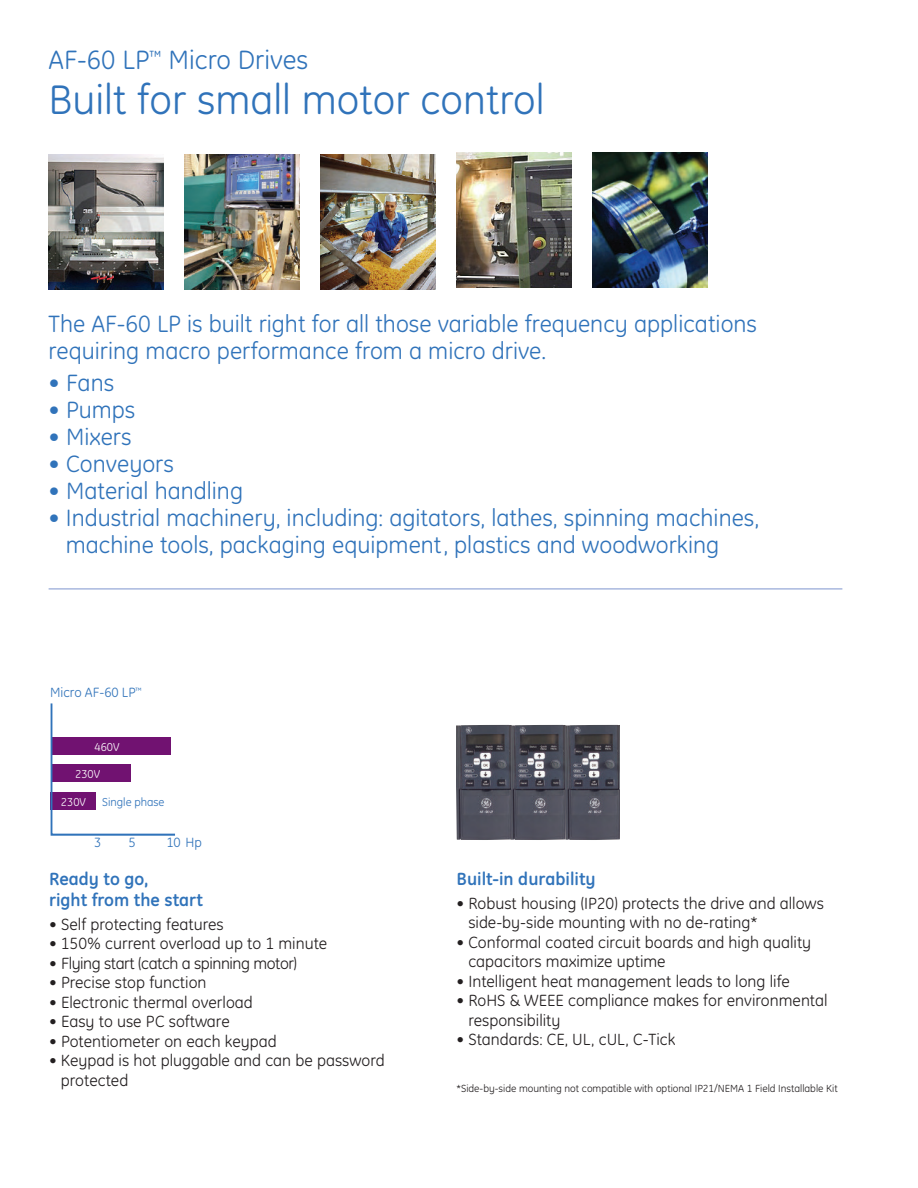
<style>
.page{position:relative;width:918px;height:1188px;background:#fff}
.page>*{position:absolute;margin:0;border:0;box-sizing:border-box;transform-origin:0 0}
.t1{font:42px "GE Inspira";color:#3073ba}
.t2{font:27px "GE Inspira";color:#3073ba}
.t3{font:24px/27px "GE Inspira";color:#3073ba}
.t4{font:700 18px/21px "GE Inspira";color:#3073ba}
.t5{font:16.5px/19.5px "GE Inspira";color:#231f20}
.t6{font:16.5px "GE Inspira";letter-spacing:-.025em;color:#231f20}
.t7{font:13.65px "GE Inspira";color:#3073ba}
.t8{font:11.7px "GE Inspira";color:#fff}
.t9{font:11.7px "GE Inspira";color:#3073ba}
.t10{font:10.5px "GE Inspira";color:#231f20}
</style>
<div class="page">
<img style="left:49px;top:155px;width:114px;height:135px">
<img style="left:184px;top:155px;width:115px;height:135px">
<img style="left:320px;top:155px;width:115px;height:135px">
<img style="left:457px;top:152px;width:115px;height:135px">
<img style="left:593px;top:152px;width:115px;height:135px">
<hr style="left:49px;top:588px;width:793px;height:2px;background:#a9b8de">
<svg style="left:50px;top:703px;width:125px;height:133px"></svg>
<img style="left:456px;top:725px;width:164px;height:115px">
<h2 class="t2" style="left:49px;top:50px;width:261px">AF-60 LP<sup>™</sup> Micro Drives</h2>
<h1 class="t1" style="left:49px;top:85px;width:497px">Built for small motor control</h1>
<h3 class="t3" style="left:49px;top:313px;width:710px">The AF-60 LP is built right for all those variable frequency applications requiring macro performance from a micro drive.</h3>
<h3 class="t3" style="left:49px;top:371px;width:67px">• Fans</h3>
<h3 class="t3" style="left:49px;top:398px;width:88px">• Pumps</h3>
<h3 class="t3" style="left:49px;top:425px;width:85px">• Mixers</h3>
<h3 class="t3" style="left:49px;top:452px;width:127px">• Conveyors</h3>
<h3 class="t3" style="left:49px;top:479px;width:196px">• Material handling</h3>
<h3 class="t3" style="left:66px;top:506px;width:695px;text-indent:-17px">• Industrial machinery, including: agitators, lathes, spinning machines, machine tools, packaging equipment, plastics and woodworking</h3>
<p class="t7" style="left:50px;top:688px;width:93px">Micro AF-60 LP<sup>™</sup></p>
<p class="t8" style="left:94px;top:743px;width:27px">460V</p>
<p class="t8" style="left:75px;top:770px;width:27px">230V</p>
<p class="t8" style="left:61px;top:798px;width:27px">230V</p>
<p class="t9" style="left:102px;top:798px;width:64px">Single phase</p>
<p class="t7" style="left:94px;top:838px;width:9px">3</p>
<p class="t7" style="left:128px;top:838px;width:9px">5</p>
<p class="t7" style="left:166px;top:838px;width:37px">10 Hp</p>
<p class="t4" style="left:49px;top:870px;width:155px">Ready to go,<br>right from the start</p>
<p class="t5" style="left:49px;top:916px;width:176px">• Self protecting features</p>
<p class="t5" style="left:49px;top:936px;width:280px">• 150% current overload up to 1 minute</p>
<p class="t6" style="left:49px;top:958px;width:249px">• Flying start (catch a spinning motor)</p>
<p class="t5" style="left:49px;top:975px;width:159px">• Precise stop function</p>
<p class="t5" style="left:49px;top:994px;width:205px">• Electronic thermal overload</p>
<p class="t5" style="left:49px;top:1014px;width:182px">• Easy to use PC software</p>
<p class="t5" style="left:49px;top:1033px;width:229px">• Potentiometer on each keypad</p>
<p class="t5" style="left:61px;top:1053px;width:325px;text-indent:-12px">• Keypad is hot pluggable and can be password protected</p>
<p class="t4" style="left:457px;top:870px;width:141px">Built-in durability</p>
<p class="t5" style="left:468px;top:895px;width:357px;text-indent:-12px">• Robust housing (IP20) protects the drive and allows side-by-side mounting with no de-rating*</p>
<p class="t5" style="left:468px;top:934px;width:344px;text-indent:-12px">• Conformal coated circuit boards and high quality capacitors maximize uptime</p>
<p class="t5" style="left:457px;top:973px;width:335px">• Intelligent heat management leads to long life</p>
<p class="t5" style="left:468px;top:993px;width:361px;text-indent:-12px">• RoHS &amp; WEEE compliance makes for environmental responsibility</p>
<p class="t5" style="left:457px;top:1032px;width:221px">• Standards: CE, UL, cUL, C-Tick</p>
<p class="t10" style="left:457px;top:1085px;width:383px">*Side-by-side mounting not compatible with optional IP21/NEMA 1 Field Installable Kit</p>
</div>
